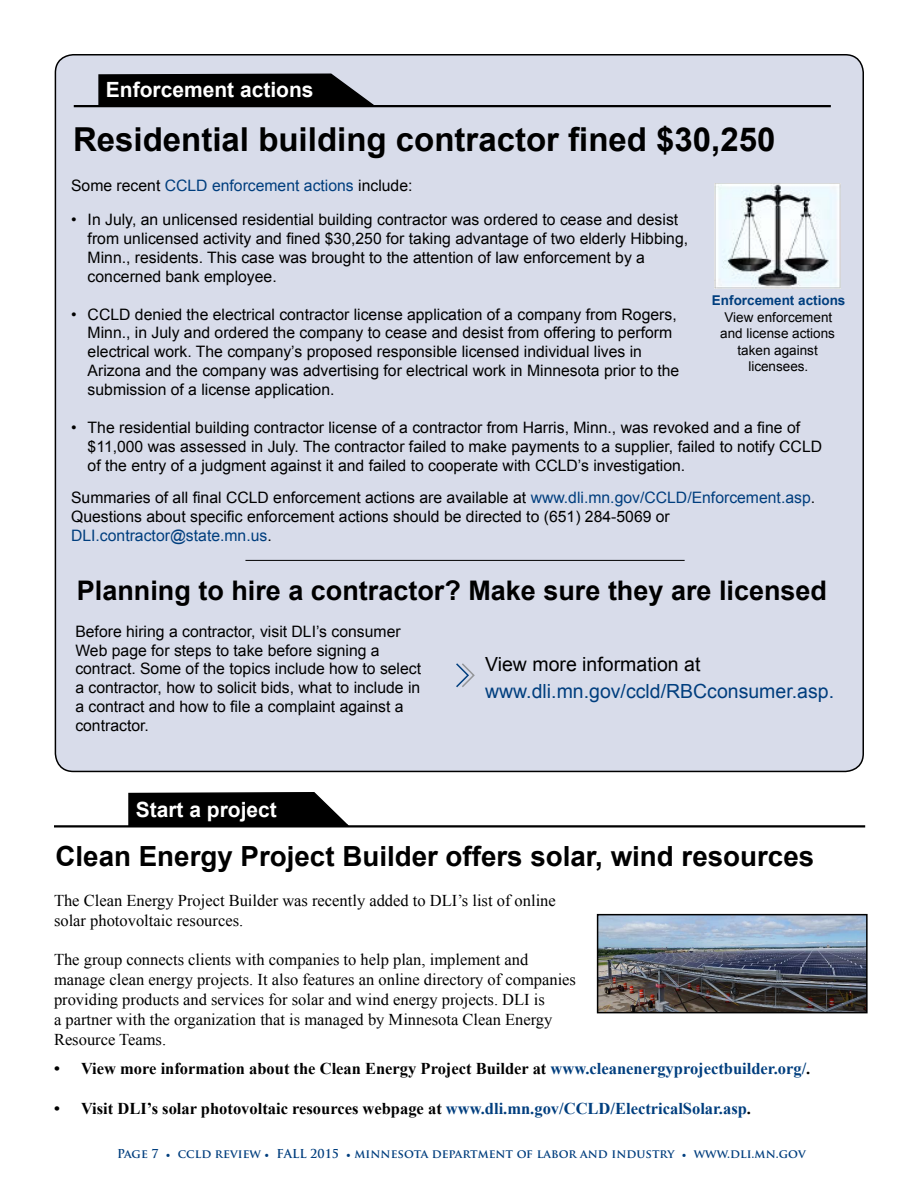
<style>
.page{position:relative;width:918px;height:1188px;background:#fff}
.page>*{position:absolute;margin:0;border:0;box-sizing:border-box;transform-origin:0 0}
.Headline_-_main_-_bl{font:700 33px "Arial";color:#000}
.Headline_-_main_-_bl-2{font:700 27.75px "Arial";color:#000}
.Headline_-_main_-_bl-3{font:700 27px "Arial";color:#000}
.t1{font:700 21px "Arial";color:#fff}
.t2{font:19.5px "Arial";color:#003e7e}
.t3{font:19.5px "Arial";color:#000}
.t4{font:16.5px/19.8px "Times New Roman";color:#000}
.t5{font:700 16.5px "Times New Roman";color:#000}
.t6{font:15.75px/18.9px "Arial";color:#000}
.t7{font:15.75px "Arial";color:#003e7e}
.t8{font:13.5px/16.2px "Arial";color:#000;text-align:center}
.t9{font:700 13.5px "Arial";color:#003e7e}
.t10{font:700 12px "Trajan Pro";color:#003e7e}
.s1{color:#000}
.s2{color:#003e7e}
.s3{font-family:"Minion Pro";font-weight:400}
</style>
<div class="page">
<div style="left:55px;top:55px;width:808px;height:716px;background:#d8dcea;border-radius:18px"></div>
<hr style="left:74px;top:105px;width:757px;height:2px;background:#000">
<svg style="left:98px;top:73px;width:276px;height:32px;background:#161618"></svg>
<img style="left:715px;top:183px;width:125px;height:105px">
<hr style="left:245px;top:560px;width:440px;height:1px;background:#000">
<svg style="left:456px;top:663px;width:19px;height:25px"></svg>
<hr style="left:54px;top:825px;width:811px;height:3px;background:#000">
<svg style="left:128px;top:792px;width:223px;height:34px;background:#181818"></svg>
<img style="left:600px;top:917px;width:265px;height:93px">
<div style="left:597px;top:914px;width:271px;height:99px;border:2px solid #000"></div>
<p class="t1" style="left:106px;top:76px;width:209px">Enforcement actions</p>
<h2 class="Headline_-_main_-_bl" style="left:73px;top:118px;width:704px">Residential building contractor fined $30,250</h2>
<p class="t7" style="left:71px;top:175px;width:343px"><span class="s1">Some recent</span> CCLD enforcement actions <span class="s1">include:</span></p>
<p class="t6" style="left:88px;top:210px;width:602px;text-indent:-16px">• In July, an unlicensed residential building contractor was ordered to cease and desist from unlicensed activity and fined $30,250 for taking advantage of two elderly Hibbing, Minn., residents. This case was brought to the attention of law enforcement by a concerned bank employee.</p>
<p class="t6" style="left:88px;top:305px;width:593px;text-indent:-16px">• CCLD denied the electrical contractor license application of a company from Rogers, Minn., in July and ordered the company to cease and desist from offering to perform electrical work. The company’s proposed responsible licensed individual lives in Arizona and the company was advertising for electrical work in Minnesota prior to the submission of a license application.</p>
<p class="t6" style="left:88px;top:418px;width:736px;text-indent:-16px">• The residential building contractor license of a contractor from Harris, Minn., was revoked and a fine of $11,000 was assessed in July. The contractor failed to make payments to a supplier, failed to notify CCLD of the entry of a judgment against it and failed to cooperate with CCLD’s investigation.</p>
<p class="t9" style="left:712px;top:291px;width:135px">Enforcement actions</p>
<p class="t8" style="left:720px;top:310px;width:116px">View enforcement and license actions taken against</p>
<p class="t8" style="left:748px;top:358px;width:62px">licensees.</p>
<p class="t6" style="left:71px;top:488px;width:746px">Summaries of all final CCLD enforcement actions are available at <span class="s2">www.dli.mn.gov/CCLD/Enforcement.asp</span>.<br>Questions about specific enforcement actions should be directed to (651) 284-5069 or<br><span class="s2">DLI.contractor@state.mn.us</span>.</p>
<h2 class="Headline_-_main_-_bl-3" style="left:77px;top:573px;width:752px">Planning to hire a contractor? Make sure they are licensed</h2>
<p class="t6" style="left:75px;top:622px;width:347px">Before hiring a contractor, visit DLI’s consumer Web page for steps to take before signing a contract. Some of the topics include how to select a contractor, how to solicit bids, what to include in a contract and how to file a complaint against a contractor.</p>
<p class="t3" style="left:485px;top:652px;width:217px">View more information at</p>
<p class="t2" style="left:485px;top:679px;width:350px">www.dli.mn.gov/ccld/RBCconsumer.asp.</p>
<h3 class="t1" style="left:136px;top:795px;width:143px">Start a project</h3>
<h2 class="Headline_-_main_-_bl-2" style="left:56px;top:838px;width:760px">Clean Energy Project Builder offers solar, wind resources</h2>
<p class="t4" style="left:54px;top:890px;width:503px">The Clean Energy Project Builder was recently added to DLI’s list of online solar photovoltaic resources.</p>
<p class="t4" style="left:54px;top:950px;width:524px">The group connects clients with companies to help plan, implement and manage clean energy projects. It also features an online directory of companies providing products and services for solar and wind energy projects. DLI is<br>a partner with the organization that is managed by Minnesota Clean Energy Resource Teams.</p>
<p class="t5" style="left:54px;top:1057px;width:758px">• View more information about the Clean Energy Project Builder at <span class="s2">www.cleanenergyprojectbuilder.org/</span>.</p>
<p class="t5" style="left:54px;top:1097px;width:699px">• Visit DLI’s solar photovoltaic resources webpage at <span class="s2">www.dli.mn.gov/CCLD/ElectricalSolar.asp</span>.</p>
<p class="t10" style="left:117px;top:1146px;width:690px">Page 7 <span class="s3">•</span> ccld review <span class="s3">•</span> FALL 2015 <span class="s3">•</span> minnesota department of labor and industry <span class="s3">•</span> www.dli.mn.gov</p>
</div>
